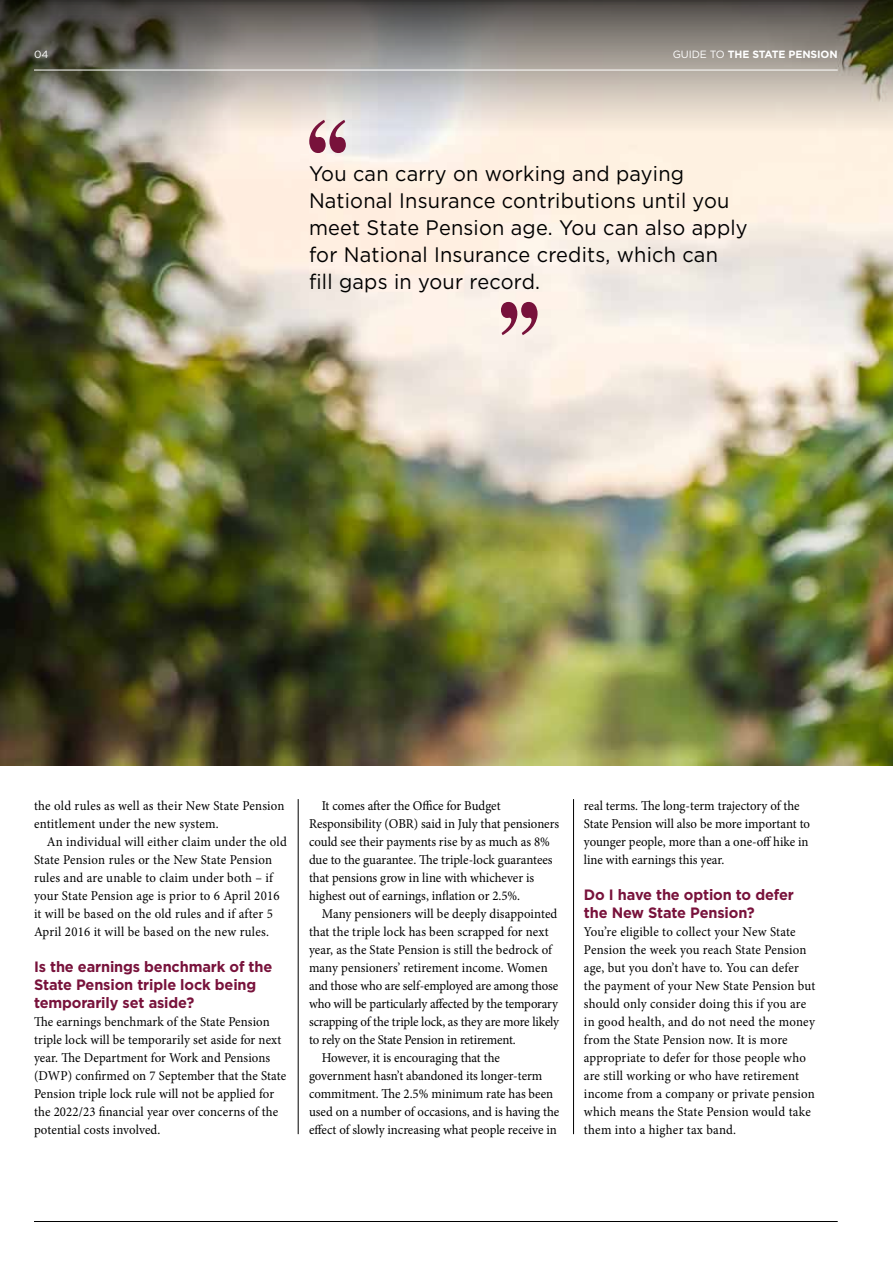
<style>
.page{position:relative;width:893px;height:1263px;background:#fff}
.page>*{position:absolute;margin:0;border:0;box-sizing:border-box;transform-origin:0 0}
.t1{font:21px/27px "Gotham HTF";letter-spacing:.01em;color:#000;scale:.95 1}
.t2{font:700 15px/18px "Gotham HTF";letter-spacing:-.01em;color:#78123b}
.t3{font:13.5px/18px "Minion Pro";letter-spacing:.005em;color:#000;scale:.95 1}
.t4{font:13.5px "Minion Pro";letter-spacing:-.015em;color:#000;scale:.95 1}
.t5{font:700 10.5px "Gotham HTF";letter-spacing:-.01em;color:#fff}
.t6{font:10.5px "Gotham HTF";color:#fff}
.s1{font-weight:400}
</style>
<div class="page">
<img style="left:0;top:189px;width:893px;height:576px">
<svg style="left:0;top:0;width:893px;height:189px;background:#ada69a"></svg>
<svg style="left:309px;top:120px;width:37px;height:33px"></svg>
<svg style="left:501px;top:302px;width:37px;height:33px"></svg>
<hr style="left:298px;top:799px;width:1px;height:335px;background:#000">
<hr style="left:573px;top:799px;width:1px;height:335px;background:#000">
<hr style="left:34px;top:70px;width:804px;height:1px;background:#fff">
<hr style="left:34px;top:1221px;width:804px;height:1px;background:#000">
<p class="t6" style="left:34px;top:49px;width:16px">04</p>
<p class="t5" style="left:673px;top:48px;width:166px"><span class="s1">GUIDE TO</span> THE STATE PENSION</p>
<h1 class="t1" style="left:309px;top:159px;width:463px">You can carry on working and paying National Insurance contributions until you meet State Pension age. You can also apply for National Insurance credits, which can<br>fill gaps in your record.</h1>
<p class="t3" style="left:34px;top:797px;width:265px">the old rules as well as their New State Pension entitlement under the new system.</p>
<p class="t3" style="left:34px;top:833px;width:268px;text-indent:13px">An individual will either claim under the old State Pension rules or the New State Pension rules and are unable to claim under both – if your State Pension age is prior to 6 April 2016 it will be based on the old rules and if after 5<br>April 2016 it will be based on the new rules.</p>
<p class="t2" style="left:34px;top:957px;width:240px">Is the earnings benchmark of the<br>State Pension triple lock being temporarily set aside?</p>
<p class="t3" style="left:34px;top:1013px;width:267px">The earnings benchmark of the State Pension triple lock will be temporarily set aside for next year. The Department for Work and Pensions (DWP) confirmed on 7 September that the State Pension triple lock rule will not be applied for the 2022/23 financial year over concerns of the potential costs involved.</p>
<p class="t3" style="left:309px;top:797px;width:265px;text-indent:13px">It comes after the Office for Budget Responsibility (OBR) said in July that pensioners could see their payments rise by as much as 8% due to the guarantee. The triple-lock guarantees that pensions grow in line with whichever is highest out of earnings, inflation or 2.5%.</p>
<p class="t3" style="left:322px;top:905px;width:250px">Many pensioners will be deeply disappointed</p>
<p class="t3" style="left:309px;top:923px;width:254px">that the triple lock has been scrapped for next</p>
<p class="t3" style="left:309px;top:941px;width:257px">year, as the State Pension is still the bedrock of</p>
<p class="t3" style="left:309px;top:959px;width:253px">many pensioners’ retirement income. Women</p>
<p class="t4" style="left:309px;top:977px;width:264px">and those who are self-employed are among those</p>
<p class="t3" style="left:309px;top:995px;width:264px">who will be particularly affected by the temporary</p>
<p class="t4" style="left:309px;top:1013px;width:265px">scrapping of the triple lock, as they are more likely</p>
<p class="t4" style="left:309px;top:1031px;width:219px">to rely on the State Pension in retirement.</p>
<p class="t3" style="left:322px;top:1049px;width:189px">However, it is encouraging that the</p>
<p class="t3" style="left:309px;top:1067px;width:247px">government hasn’t abandoned its longer-term</p>
<p class="t3" style="left:309px;top:1085px;width:259px">commitment. The 2.5% minimum rate has been</p>
<p class="t3" style="left:309px;top:1103px;width:265px">used on a number of occasions, and is having the</p>
<p class="t3" style="left:309px;top:1121px;width:262px">effect of slowly increasing what people receive in</p>
<p class="t3" style="left:584px;top:797px;width:240px">real terms. The long-term trajectory of the State Pension will also be more important to younger people, more than a one-off hike in line with earnings this year.</p>
<p class="t2" style="left:584px;top:885px;width:211px">Do I have the option to defer the New State Pension?</p>
<p class="t3" style="left:584px;top:923px;width:245px">You’re eligible to collect your New State Pension the week you reach State Pension age, but you don’t have to. You can defer the payment of your New State Pension but should only consider doing this if you are in good health, and do not need the money from the State Pension now. It is more appropriate to defer for those people who are still working or who have retirement income from a company or private pension which means the State Pension would take them into a higher tax band.</p>
</div>
